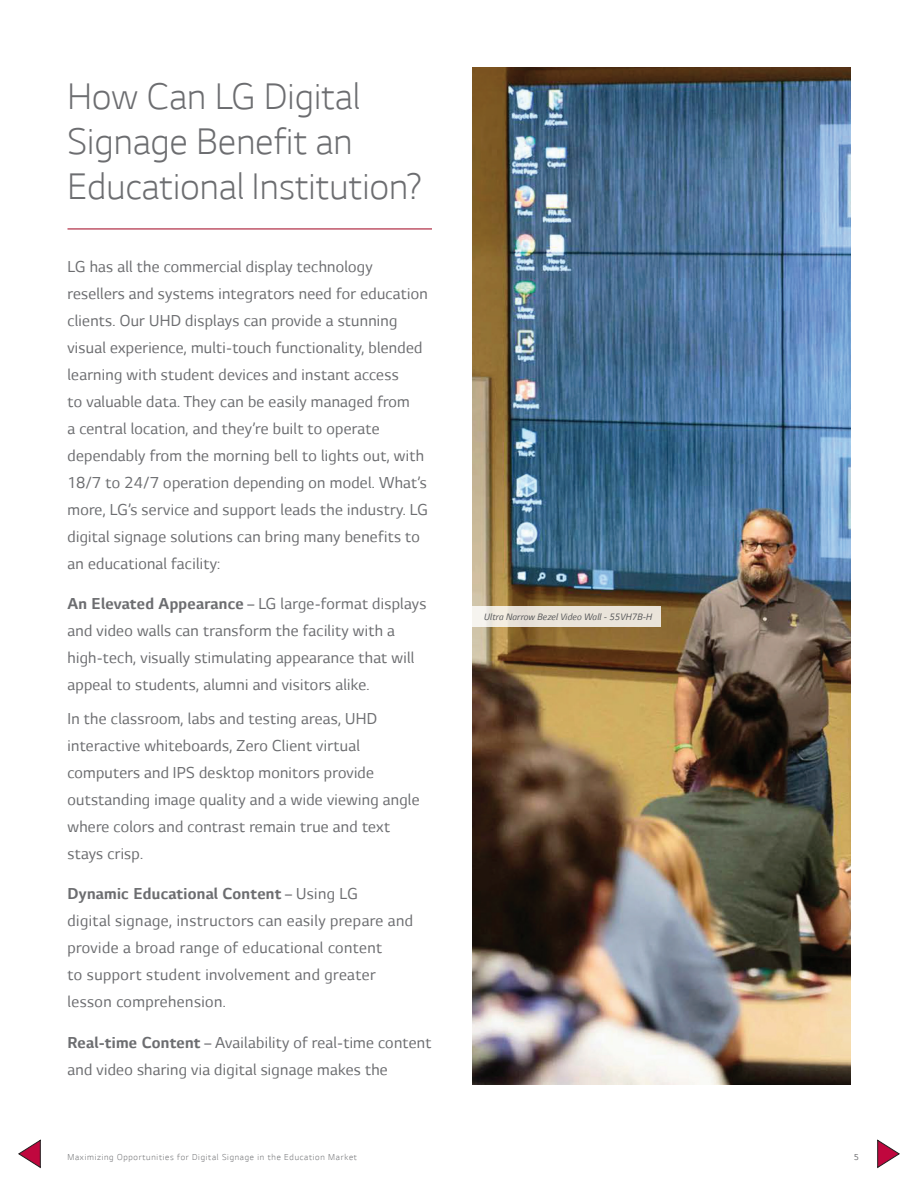
<style>
.page{position:relative;width:918px;height:1188px;background:#fff}
.page>*{position:absolute;margin:0;border:0;box-sizing:border-box;transform-origin:0 0}
.t1{font:300 42px/45px "LG Smart";letter-spacing:.005em;color:#6c6d70}
.t2{font:18px/27px "LG Smart";letter-spacing:.015em;color:#6c6d70}
.t3{font:italic 10.5px "LG Smart";color:#57585a}
.t4{font:300 9.75px "LG Smart";letter-spacing:.075em;color:#6c6d70}
.t5{font:9.75px "LG Smart";color:#6c6d70}
.s1{font-weight:700}
</style>
<div class="page">
<svg style="left:18px;top:1140px;width:23px;height:28px"></svg>
<svg style="left:877px;top:1140px;width:23px;height:28px"></svg>
<hr style="left:68px;top:228px;width:364px;height:2px;background:#aa1c36">
<img style="left:472px;top:68px;width:378px;height:1016px">
<svg style="left:472px;top:606px;width:190px;height:21px;background:#eae4da"></svg>
<h1 class="t1" style="left:68px;top:74px;width:356px">How Can LG Digital<br>Signage Benefit an<br>Educational Institution?</h1>
<p class="t2" style="left:68px;top:253px;width:362px">LG has all the commercial display technology resellers and systems integrators need for education clients. Our UHD displays can provide a stunning visual experience, multi-touch functionality, blended learning with student devices and instant access<br>to valuable data. They can be easily managed from<br>a central location, and they’re built to operate dependably from the morning bell to lights out, with 18/7 to 24/7 operation depending on model. What’s more, LG’s service and support leads the industry. LG digital signage solutions can bring many benefits to an educational facility:</p>
<p class="t2" style="left:68px;top:590px;width:360px"><span class="s1">An Elevated Appearance</span> – LG large-format displays and video walls can transform the facility with a high-tech, visually stimulating appearance that will appeal to students, alumni and visitors alike.</p>
<p class="t2" style="left:68px;top:705px;width:354px">In the classroom, labs and testing areas, UHD interactive whiteboards, Zero Client virtual computers and IPS desktop monitors provide outstanding image quality and a wide viewing angle where colors and contrast remain true and text stays crisp.</p>
<p class="t2" style="left:68px;top:880px;width:347px"><span class="s1">Dynamic Educational Content</span> – Using LG<br>digital signage, instructors can easily prepare and provide a broad range of educational content<br>to support student involvement and greater lesson comprehension.</p>
<p class="t2" style="left:68px;top:1029px;width:366px"><span class="s1">Real-time Content</span> – Availability of real-time content and video sharing via digital signage makes the</p>
<p class="t3" style="left:484px;top:611px;width:170px">Ultra Narrow Bezel Video Wall - 55VH7B-H</p>
<p class="t4" style="left:68px;top:1152px;width:291px">Maximizing Opportunities for Digital Signage in the Education Market</p>
<p class="t5" style="left:854px;top:1152px;width:7px">5</p>
</div>
